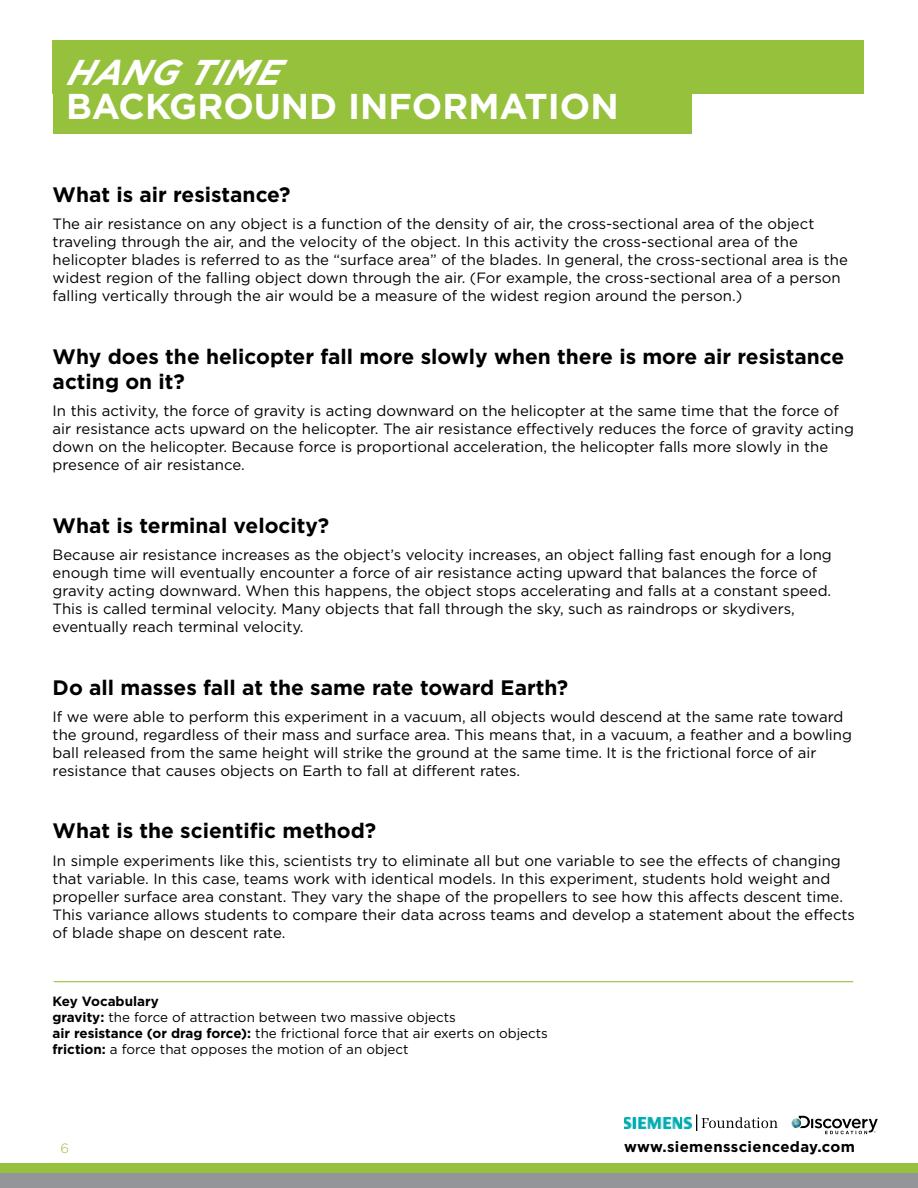
<style>
.page{position:relative;width:918px;height:1188px;background:#fff}
.page>*{position:absolute;margin:0;border:0;box-sizing:border-box;transform-origin:0 0}
.t1{font:700 35.85px "Gotham";color:#fff}
.t2{font:italic 700 35.85px "Gotham";color:#fff}
.t3{font:700 20.85px/25px "Gotham";color:#000}
.t4{font:15px/18px "Gotham";color:#000}
.t5{font:700 15px "Gotham";letter-spacing:.025em;color:#000}
.t6{font:13.5px/16.2px "Gotham";color:#000}
.t7{font:300 13.5px "Gotham";color:#96c13d}
.s1{font-weight:700}
</style>
<div class="page">
<div style="left:53px;top:40px;width:811px;height:54px;background:#96c13d"></div>
<div style="left:0;top:1164px;width:918px;height:24px;background:#96c13d"></div>
<div style="left:0;top:1174px;width:918px;height:14px;background:#939598"></div>
<svg style="left:792px;top:1116px;width:86px;height:18px"></svg>
<img style="left:624px;top:1117px;width:67px;height:11px">
<svg style="left:696px;top:1115px;width:82px;height:16px"></svg>
<div style="left:53px;top:40px;width:638px;height:94px;background:#96c13d"></div>
<hr style="left:54px;top:981px;width:799px;height:1px;background:#96c13d">
<h1 class="t2" style="left:66px;top:52px;width:213px">HA NG TIME</h1>
<h1 class="t1" style="left:66px;top:86px;width:554px">BACKGROUND INFORMATION</h1>
<h2 class="t3" style="left:53px;top:181px;width:240px">What is air resistance?</h2>
<p class="t4" style="left:53px;top:215px;width:797px">The air resistance on any object is a function of the density of air, the cross-sectional area of the object traveling through the air, and the velocity of the object. In this activity the cross-sectional area of the helicopter blades is referred to as the “surface area” of the blades. In general, the cross-sectional area is the widest region of the falling object down through the air. (For example, the cross-sectional area of a person falling vertically through the air would be a measure of the widest region around the person.)</p>
<h2 class="t3" style="left:53px;top:343px;width:793px">Why does the helicopter fall more slowly when there is more air resistance acting on it?</h2>
<p class="t4" style="left:53px;top:402px;width:803px">In this activity, the force of gravity is acting downward on the helicopter at the same time that the force of air resistance acts upward on the helicopter. The air resistance effectively reduces the force of gravity acting down on the helicopter. Because force is proportional acceleration, the helicopter falls more slowly in the presence of air resistance.</p>
<h2 class="t3" style="left:53px;top:512px;width:278px">What is terminal velocity?</h2>
<p class="t4" style="left:53px;top:546px;width:781px">Because air resistance increases as the object’s velocity increases, an object falling fast enough for a long enough time will eventually encounter a force of air resistance acting upward that balances the force of gravity acting downward. When this happens, the object stops accelerating and falls at a constant speed.<br>This is called terminal velocity. Many objects that fall through the sky, such as raindrops or skydivers, eventually reach terminal velocity.</p>
<h2 class="t3" style="left:53px;top:674px;width:517px">Do all masses fall at the same rate toward Earth?</h2>
<p class="t4" style="left:53px;top:708px;width:801px">If we were able to perform this experiment in a vacuum, all objects would descend at the same rate toward the ground, regardless of their mass and surface area. This means that, in a vacuum, a feather and a bowling ball released from the same height will strike the ground at the same time. It is the frictional force of air resistance that causes objects on Earth to fall at different rates.</p>
<h2 class="t3" style="left:53px;top:818px;width:325px">What is the scientific method?</h2>
<p class="t4" style="left:53px;top:852px;width:804px">In simple experiments like this, scientists try to eliminate all but one variable to see the effects of changing that variable. In this case, teams work with identical models. In this experiment, students hold weight and propeller surface area constant. They vary the shape of the propellers to see how this affects descent time.<br>This variance allows students to compare their data across teams and develop a statement about the effects of blade shape on descent rate.</p>
<p class="t6" style="left:52px;top:993px;width:497px"><span class="s1">Key Vocabulary<br>gravity:</span> the force of attraction between two massive objects<br><span class="s1">air resistance (or drag force):</span> the frictional force that air exerts on objects <span class="s1">friction:</span> a force that opposes the motion of an object</p>
<p class="t7" style="left:60px;top:1140px;width:10px">6</p>
<p class="t5" style="left:624px;top:1138px;width:232px">www.siemensscienceday.com</p>
</div>
